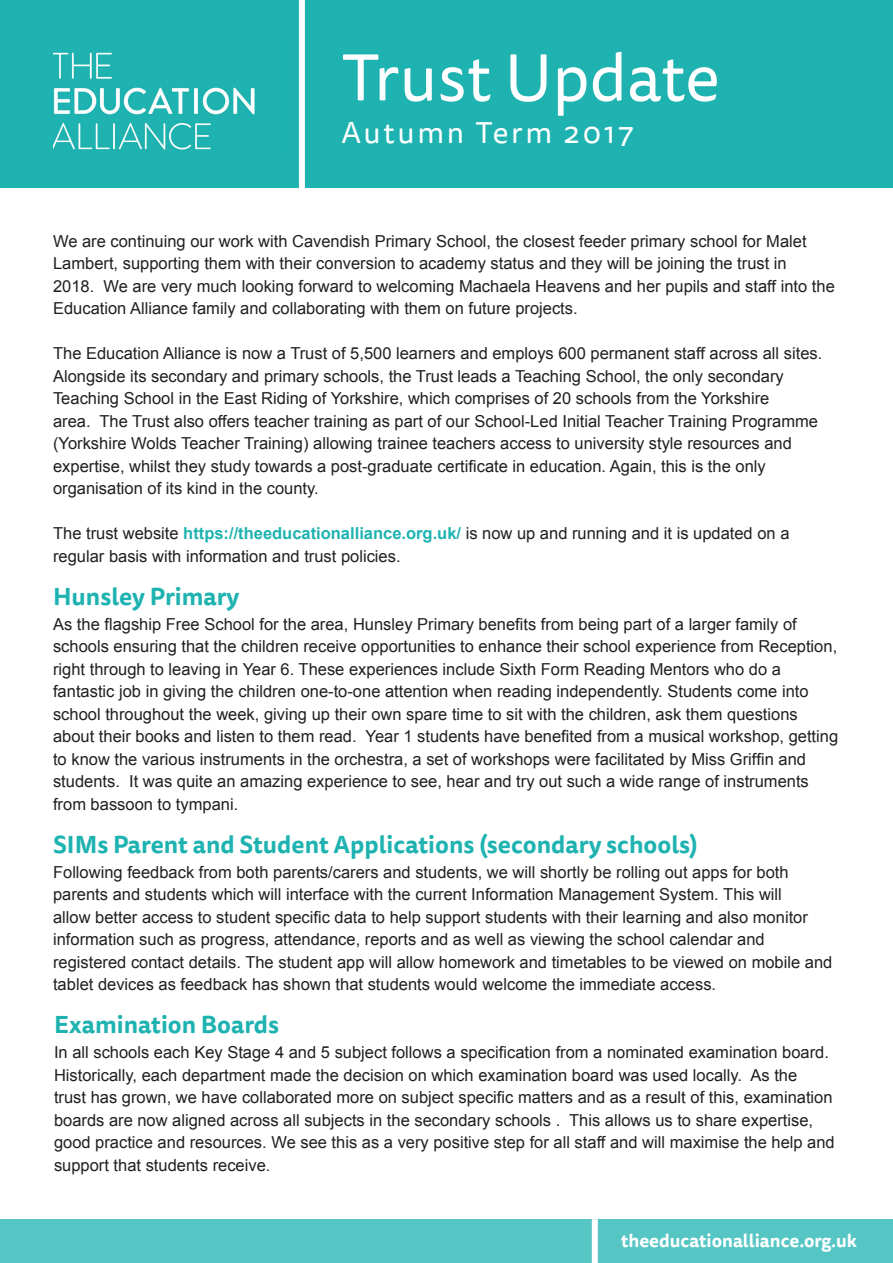
<style>
.page{position:relative;width:893px;height:1263px;background:#fff}
.page>*{position:absolute;margin:0;border:0;box-sizing:border-box;transform-origin:0 0}
.t1{font:66px "Tisa Sans Pro";color:#fff}
.t2{font:30px "Tisa Sans Pro";letter-spacing:.09em;color:#fff}
.t3{font:700 24px "Tisa Sans Pro";color:#1eb3b1}
.t4{font:700 18px "Tisa Sans Pro";color:#fff}
.t5{font:16.5px/22.5px "Arial";color:#231f20}
.s1{font-weight:700;color:#1eb3b1}
</style>
<div class="page">
<div style="left:0;top:1219px;width:893px;height:44px;background:#56c6c4"></div>
<div style="left:0;top:0;width:893px;height:187px;background:#1eb3b1"></div>
<img style="left:53px;top:52px;width:202px;height:98px">
<div style="left:299px;top:0;width:6px;height:196px;background:#fff"></div>
<div style="left:592px;top:1219px;width:6px;height:44px;background:#fff"></div>
<p class="t1" style="left:342px;top:33px;width:380px">Trust Update</p>
<p class="t2" style="left:342px;top:112px;width:293px">Autumn Term 2017</p>
<p class="t5" style="left:53px;top:230px;width:783px">We are continuing our work with Cavendish Primary School, the closest feeder primary school for Malet Lambert, supporting them with their conversion to academy status and they will be joining the trust in<br>2018. We are very much looking forward to welcoming Machaela Heavens and her pupils and staff into the Education Alliance family and collaborating with them on future projects.</p>
<p class="t5" style="left:53px;top:342px;width:771px">The Education Alliance is now a Trust of 5,500 learners and employs 600 permanent staff across all sites.<br>Alongside its secondary and primary schools, the Trust leads a Teaching School, the only secondary Teaching School in the East Riding of Yorkshire, which comprises of 20 schools from the Yorkshire<br>area. The Trust also offers teacher training as part of our School-Led Initial Teacher Training Programme (Yorkshire Wolds Teacher Training) allowing trainee teachers access to university style resources and expertise, whilst they study towards a post-graduate certificate in education. Again, this is the only organisation of its kind in the county.</p>
<p class="t5" style="left:53px;top:522px;width:738px">The trust website <span class="s1">https://theeducationalliance.org.uk/</span> is now up and running and it is updated on a regular basis with information and trust policies.</p>
<p class="t3" style="left:53px;top:579px;width:188px">Hunsley Primary</p>
<p class="t5" style="left:53px;top:613px;width:787px">As the flagship Free School for the area, Hunsley Primary benefits from being part of a larger family of schools ensuring that the children receive opportunities to enhance their school experience from Reception, right through to leaving in Year 6. These experiences include Sixth Form Reading Mentors who do a fantastic job in giving the children one-to-one attention when reading independently. Students come into school throughout the week, giving up their own spare time to sit with the children, ask them questions about their books and listen to them read. Year 1 students have benefited from a musical workshop, getting to know the various instruments in the orchestra, a set of workshops were facilitated by Miss Griffin and students. It was quite an amazing experience to see, hear and try out such a wide range of instruments from bassoon to tympani.</p>
<p class="t3" style="left:53px;top:827px;width:646px">SIMs Parent and Student Applications (secondary schools)</p>
<p class="t5" style="left:53px;top:861px;width:781px">Following feedback from both parents/carers and students, we will shortly be rolling out apps for both parents and students which will interface with the current Information Management System. This will<br>allow better access to student specific data to help support students with their learning and also monitor information such as progress, attendance, reports and as well as viewing the school calendar and registered contact details. The student app will allow homework and timetables to be viewed on mobile and tablet devices as feedback has shown that students would welcome the immediate access.</p>
<p class="t3" style="left:54px;top:1007px;width:227px">Examination Boards</p>
<p class="t5" style="left:54px;top:1041px;width:782px">In all schools each Key Stage 4 and 5 subject follows a specification from a nominated examination board.<br>Historically, each department made the decision on which examination board was used locally. As the<br>trust has grown, we have collaborated more on subject specific matters and as a result of this, examination boards are now aligned across all subjects in the secondary schools . This allows us to share expertise, good practice and resources. We see this as a very positive step for all staff and will maximise the help and support that students receive.</p>
<p class="t4" style="left:621px;top:1227px;width:238px">theeducationalliance.org.uk</p>
</div>
